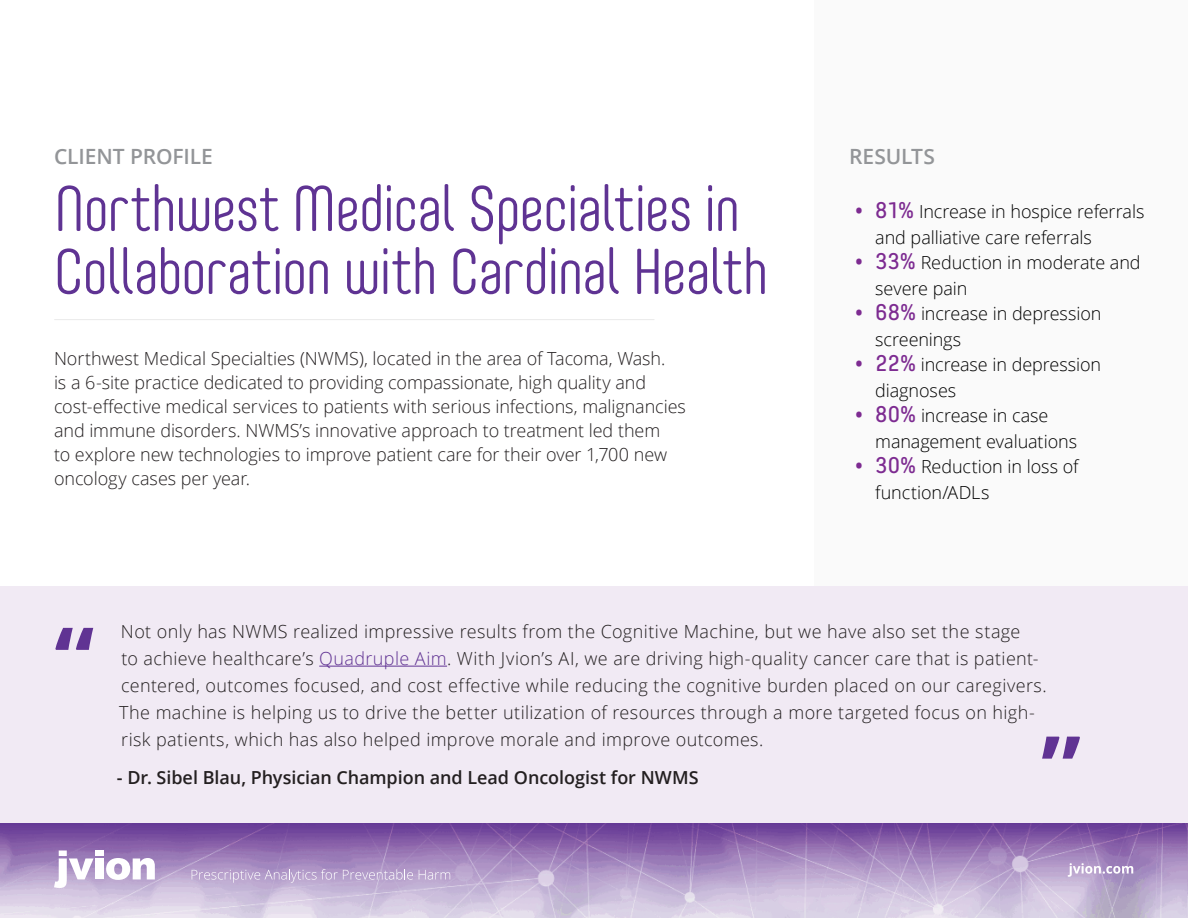
<style>
.page{position:relative;width:1188px;height:918px;background:#fff}
.page>*{position:absolute;margin:0;border:0;box-sizing:border-box;transform-origin:0 0}
.t1{font:700 90px "Open Sans";color:#603393}
.t2{font:300 condensed 63px/63px "Core Mellow";letter-spacing:-.01em;color:#5f3393}
.t3{font:600 21px "Open Sans";letter-spacing:-.005em;color:#939598}
.t4{font:300 18px/27px "Open Sans";letter-spacing:.015em;color:#231f20}
.t5{font:300 18px/24px "Open Sans";letter-spacing:-.005em;color:#231f20}
.t6{font:300 18px/25.5px "Open Sans";letter-spacing:-.005em;color:#000}
.t7{font:600 18px "Open Sans";letter-spacing:-.005em;color:#231f20}
.s1{font-family:"Core Mellow";font-weight:400;font-size:22.5px;color:#7d2b91}
.s2{color:#613393}
</style>
<div class="page">
<div style="left:814px;top:0;width:374px;height:688px;background:#fafafa"></div>
<div style="left:0;top:586px;width:1187px;height:239px;background:#f1eaf4"></div>
<hr style="left:319px;top:666px;width:128px;height:1px;background:#613393">
<img style="left:0;top:823px;width:1188px;height:95px">
<svg style="left:54px;top:850px;width:40px;height:38px"></svg>
<div style="left:95px;top:850px;width:8px;height:6px;background:#fff"></div>
<div style="left:95px;top:858px;width:8px;height:21px;background:#fff"></div>
<svg style="left:106px;top:858px;width:49px;height:22px"></svg>
<svg style="left:192px;top:869px;width:221px;height:14px;background:#bfabd2"></svg>
<svg style="left:419px;top:870px;width:31px;height:10px"></svg>
<svg style="left:1068px;top:863px;width:65px;height:14px"></svg>
<hr style="left:54px;top:319px;width:600px;height:1px;background:#231f20">
<p class="t3" style="left:54px;top:142px;width:160px">CLIENT PROFILE</p>
<h2 class="t2" style="left:54px;top:174px;width:716px">Northwest Medical Specialties in<br>Collaboration with Cardinal Health</h2>
<p class="t5" style="left:54px;top:346px;width:634px">Northwest Medical Specialties (NWMS), located in the area of Tacoma, Wash.<br>is a 6-site practice dedicated to providing compassionate, high quality and cost-effective medical services to patients with serious infections, malignancies and immune disorders. NWMS’s innovative approach to treatment led them<br>to explore new technologies to improve patient care for their over 1,700 new oncology cases per year.</p>
<p class="t3" style="left:849px;top:142px;width:88px">RESULTS</p>
<p class="t6" style="left:875px;top:198px;width:271px;text-indent:-20px"><span class="s1">• 81%</span> Increase in hospice referrals and palliative care referrals</p>
<p class="t6" style="left:875px;top:249px;width:267px;text-indent:-20px"><span class="s1">• 33%</span> Reduction in moderate and severe pain</p>
<p class="t6" style="left:875px;top:300px;width:228px;text-indent:-20px"><span class="s1">• 68%</span> increase in depression screenings</p>
<p class="t6" style="left:875px;top:351px;width:227px;text-indent:-20px"><span class="s1">• 22%</span> increase in depression diagnoses</p>
<p class="t6" style="left:875px;top:402px;width:203px;text-indent:-20px"><span class="s1">• 80%</span> increase in case management evaluations</p>
<p class="t6" style="left:875px;top:453px;width:205px;text-indent:-20px"><span class="s1">• 30%</span> Reduction in loss of function/ADLs</p>
<h1 class="t1" style="left:54px;top:596px;width:42px">“</h1>
<p class="t4" style="left:119px;top:617px;width:929px">Not only has NWMS realized impressive results from the Cognitive Machine, but we have also set the stage<br>to achieve healthcare’s <span class="s2">Quadruple Aim</span>. With Jvion’s AI, we are driving high-quality cancer care that is patient&shy;centered, outcomes focused, and cost effective while reducing the cognitive burden placed on our caregivers.<br>The machine is helping us to drive the better utilization of resources through a more targeted focus on high&shy;risk patients, which has also helped improve morale and improve outcomes.</p>
<p class="t7" style="left:117px;top:765px;width:583px">- Dr. Sibel Blau, Physician Champion and Lead Oncologist for NWMS</p>
<h1 class="t1" style="left:1041px;top:705px;width:42px">”</h1>
</div>
